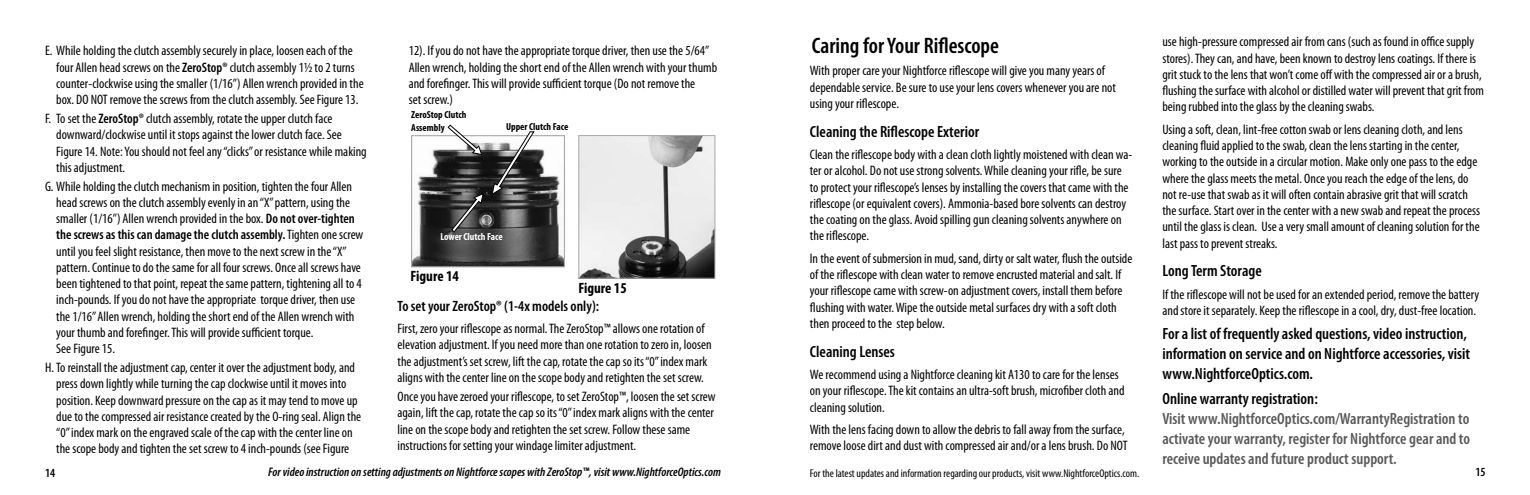
<style>
.page{position:relative;width:1530px;height:495px;background:#fff}
.page>*{position:absolute;margin:0;border:0;box-sizing:border-box;transform-origin:0 0}
.t1{font:600 condensed 22.5px "Myriad Pro";color:#000}
.t2{font:600 condensed 16.25px/20px "Myriad Pro";color:#000}
.t3{font:600 condensed 16.25px/20px "Myriad Pro";color:#58595b;text-align:justify}
.t4{font:600 condensed 15px "Myriad Pro";color:#000}
.t5{font:700 condensed 15px "Myriad Pro";color:#000}
.t6{font:condensed 13.75px/16.2px "Myriad Pro";color:#000}
.t7{font:italic 600 condensed 12.5px "Myriad Pro";color:#000}
.t8{font:600 condensed 12.5px "Myriad Pro";color:#000}
.t9{font:condensed 11.25px "Myriad Pro";color:#000}
.t10{font:700 condensed 10.12px/12.2px "Myriad Pro";color:#000}
.t11{font:700 condensed 10.12px "Myriad Pro";color:#fff}
.s1{font-weight:600}
</style>
<div class="page">
<img style="left:413px;top:142px;width:150px;height:123px">
<div style="left:411px;top:135px;width:154px;height:132px;border:1px solid #a7a9ac"></div>
<svg style="left:447px;top:124px;width:36px;height:32px"></svg>
<svg style="left:450px;top:192px;width:34px;height:41px"></svg>
<svg style="left:491px;top:131px;width:44px;height:65px"></svg>
<img style="left:580px;top:137px;width:133px;height:140px">
<div style="left:578px;top:135px;width:137px;height:144px;border:1px solid #a7a9ac"></div>
<p class="t6" style="left:1162px;top:33px;width:323px">use high-pressure compressed air from cans (such as found in office supply stores). They can, and have, been known to destroy lens coatings. If there is grit stuck to the lens that won’t come off with the compressed air or a brush, flushing the surface with alcohol or distilled water will prevent that grit from being rubbed into the glass by the cleaning swabs.</p>
<p class="t6" style="left:1162px;top:121px;width:319px">Using a soft, clean, lint-free cotton swab or lens cleaning cloth, and lens cleaning fluid applied to the swab, clean the lens starting in the center, working to the outside in a circular motion. Make only one pass to the edge where the glass meets the metal. Once you reach the edge of the lens, do not re-use that swab as it will often contain abrasive grit that will scratch the surface. Start over in the center with a new swab and repeat the process until the glass is clean. Use a very small amount of cleaning solution for the last pass to prevent streaks.</p>
<p class="t2" style="left:1162px;top:261px;width:101px">Long Term Storage</p>
<p class="t6" style="left:1162px;top:286px;width:318px">If the riflescope will not be used for an extended period, remove the battery and store it separately. Keep the riflescope in a cool, dry, dust-free location.</p>
<p class="t2" style="left:1162px;top:323px;width:309px">For a list of frequently asked questions, video instruction, information on service and on Nightforce accessories, visit www.NightforceOptics.com.</p>
<p class="t2" style="left:1162px;top:388px;width:157px">Online warranty registration:</p>
<p class="t3" style="left:1162px;top:408px;width:309px">Visit www.NightforceOptics.com/WarrantyRegistration to activate your warranty, register for Nightforce gear and to receive updates and future product support.</p>
<h1 class="t1" style="left:812px;top:32px;width:189px">Caring for Your Riflescope</h1>
<p class="t6" style="left:810px;top:63px;width:308px">With proper care your Nightforce riflescope will give you many years of dependable service. Be sure to use your lens covers whenever you are not using your riflescope.</p>
<p class="t2" style="left:810px;top:121px;width:171px">Cleaning the Riflescope Exterior</p>
<p class="t6" style="left:810px;top:146px;width:324px">Clean the riflescope body with a clean cloth lightly moistened with clean wa&shy;ter or alcohol. Do not use strong solvents. While cleaning your rifle, be sure to protect your riflescope’s lenses by installing the covers that came with the riflescope (or equivalent covers). Ammonia-based bore solvents can destroy the coating on the glass. Avoid spilling gun cleaning solvents anywhere on the riflescope.</p>
<p class="t6" style="left:810px;top:250px;width:324px">In the event of submersion in mud, sand, dirty or salt water, flush the outside of the riflescope with clean water to remove encrusted material and salt. If your riflescope came with screw-on adjustment covers, install them before flushing with water. Wipe the outside metal surfaces dry with a soft cloth then proceed to the step below.</p>
<p class="t2" style="left:810px;top:341px;width:87px">Cleaning Lenses</p>
<p class="t6" style="left:810px;top:366px;width:316px">We recommend using a Nightforce cleaning kit A130 to care for the lenses on your riflescope. The kit contains an ultra-soft brush, microfiber cloth and cleaning solution.</p>
<p class="t6" style="left:810px;top:421px;width:319px">With the lens facing down to allow the debris to fall away from the surface, remove loose dirt and dust with compressed air and/or a lens brush. Do NOT</p>
<p class="t6" style="left:56px;top:42px;width:309px;text-indent:-11px">E. While holding the clutch assembly securely in place, loosen each of the four Allen head screws on the <span class="s1">ZeroStop®</span> clutch assembly 1½ to 2 turns counter-clockwise using the smaller (1/16”) Allen wrench provided in the box. DO NOT remove the screws from the clutch assembly. See Figure 13.</p>
<p class="t6" style="left:56px;top:110px;width:312px;text-indent:-11px">F. To set the <span class="s1">ZeroStop®</span> clutch assembly, rotate the upper clutch face downward/clockwise until it stops against the lower clutch face. See Figure 14. Note: You should not feel any “clicks” or resistance while making this adjustment.</p>
<p class="t6" style="left:56px;top:178px;width:309px;text-indent:-11px">G. While holding the clutch mechanism in position, tighten the four Allen head screws on the clutch assembly evenly in an “X” pattern, using the smaller (1/16”) Allen wrench provided in the box. <span class="s1">Do not over-tighten the screws as this can damage the clutch assembly.</span> Tighten one screw until you feel slight resistance, then move to the next screw in the “X” pattern. Continue to do the same for all four screws. Once all screws have been tightened to that point, repeat the same pattern, tightening all to 4 inch-pounds. If you do not have the appropriate torque driver, then use the 1/16” Allen wrench, holding the short end of the Allen wrench with your thumb and forefinger. This will provide sufficient torque.<br>See Figure 15.</p>
<p class="t6" style="left:56px;top:359px;width:307px;text-indent:-11px">H. To reinstall the adjustment cap, center it over the adjustment body, and press down lightly while turning the cap clockwise until it moves into position. Keep downward pressure on the cap as it may tend to move up due to the compressed air resistance created by the O-ring seal. Align the “0” index mark on the engraved scale of the cap with the center line on the scope body and tighten the set screw to 4 inch-pounds (see Figure</p>
<p class="t6" style="left:409px;top:43px;width:310px">12). If you do not have the appropriate torque driver, then use the 5/64” Allen wrench, holding the short end of the Allen wrench with your thumb and forefinger. This will provide sufficient torque (Do not remove the<br>set screw.)</p>
<p class="t10" style="left:411px;top:109px;width:57px">ZeroStop Clutch<br>Assembly</p>
<p class="t10" style="left:506px;top:120px;width:64px">Upper Clutch Face</p>
<p class="t11" style="left:440px;top:230px;width:64px">Lower Clutch Face</p>
<p class="t5" style="left:410px;top:267px;width:50px">Figure 14</p>
<p class="t5" style="left:578px;top:279px;width:50px">Figure 15</p>
<p class="t4" style="left:398px;top:297px;width:203px">To set your ZeroStop® (1-4x models only):</p>
<p class="t6" style="left:398px;top:320px;width:316px">First, zero your riflescope as normal. The ZeroStop™ allows one rotation of elevation adjustment. If you need more than one rotation to zero in, loosen the adjustment’s set screw, lift the cap, rotate the cap so its “0” index mark aligns with the center line on the scope body and retighten the set screw.</p>
<p class="t6" style="left:398px;top:388px;width:320px">Once you have zeroed your riflescope, to set ZeroStop™, loosen the set screw again, lift the cap, rotate the cap so its “0” index mark aligns with the center line on the scope body and retighten the set screw. Follow these same instructions for setting your windage limiter adjustment.</p>
<p class="t7" style="left:268px;top:464px;width:454px">For video instruction on setting adjustments on Nightforce scopes with ZeroStop™, visit www.NightforceOptics.com</p>
<p class="t8" style="left:45px;top:465px;width:12px">14</p>
<p class="t8" style="left:1475px;top:464px;width:12px">15</p>
<p class="t9" style="left:810px;top:466px;width:331px">For the latest updates and information regarding our products, visit www.NightforceOptics.com.</p>
</div>
